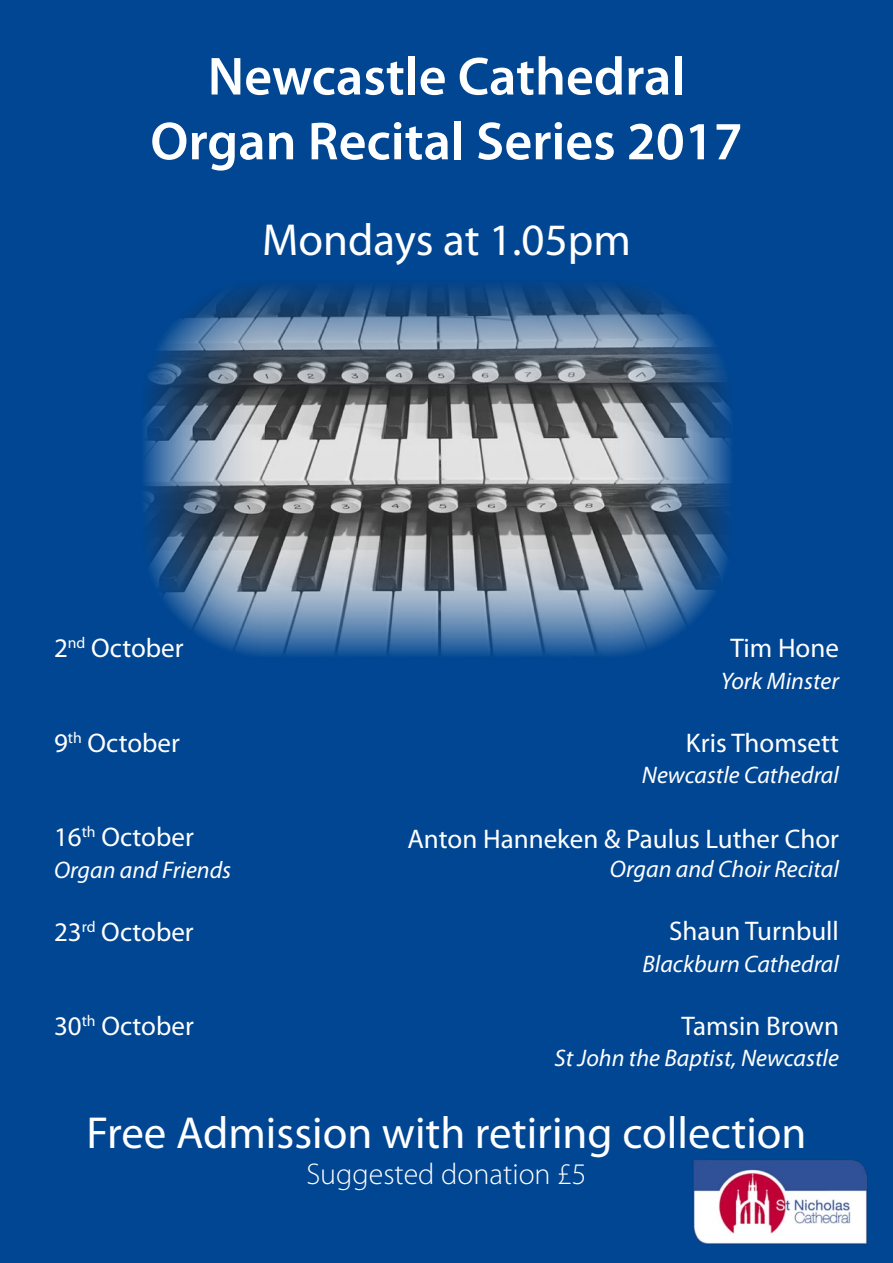
<style>
.page{position:relative;width:893px;height:1263px;background:#004692}
.page>*{position:absolute;margin:0;border:0;box-sizing:border-box;transform-origin:0 0}
.t1{font:600 54px/64.8px "Myriad Pro";color:#fff;text-align:center}
.t2{font:45px "Myriad Pro";color:#fff}
.t3{font:300 30px "Myriad Pro";color:#fff}
.t4{font:27px "Myriad Pro";color:#fff}
.t5{font:italic 24px "Myriad Pro";color:#fff}
</style>
<div class="page">
<img style="left:144px;top:283px;width:587px;height:373px">
<img style="left:693px;top:1160px;width:175px;height:85px">
<h1 class="t1" style="left:150px;top:43px;width:594px">Newcastle Cathedral<br>Organ Recital Series 2017</h1>
<h2 class="t2" style="left:262px;top:212px;width:370px">Mondays at 1.05pm</h2>
<p class="t4" style="left:54px;top:632px;width:131px">2<sup>nd</sup> October</p>
<p class="t4" style="left:730px;top:632px;width:110px">Tim Hone</p>
<p class="t5" style="left:721px;top:666px;width:120px">York Minster</p>
<p class="t4" style="left:54px;top:726px;width:127px">9<sup>th</sup> October</p>
<p class="t4" style="left:686px;top:726px;width:155px">Kris Thomsett</p>
<p class="t5" style="left:642px;top:760px;width:199px">Newcastle Cathedral</p>
<p class="t4" style="left:54px;top:821px;width:141px">16<sup>th</sup> October</p>
<p class="t5" style="left:54px;top:855px;width:179px">Organ and Friends</p>
<p class="t4" style="left:54px;top:915px;width:141px">23<sup>rd</sup> October</p>
<p class="t4" style="left:407px;top:822px;width:433px">Anton Hanneken &amp; Paulus Luther Chor</p>
<p class="t5" style="left:610px;top:854px;width:230px">Organ and Choir Recital</p>
<p class="t4" style="left:669px;top:914px;width:171px">Shaun Turnbull</p>
<p class="t5" style="left:642px;top:949px;width:198px">Blackburn Cathedral</p>
<p class="t4" style="left:54px;top:1010px;width:141px">30<sup>th</sup> October</p>
<p class="t4" style="left:681px;top:1009px;width:159px">Tamsin Brown</p>
<p class="t5" style="left:554px;top:1043px;width:286px">St John the Baptist, Newcastle</p>
<h2 class="t2" style="left:86px;top:1105px;width:722px">Free Admission with retiring collection</h2>
<p class="t3" style="left:306px;top:1156px;width:282px">Suggested donation £5</p>
</div>
